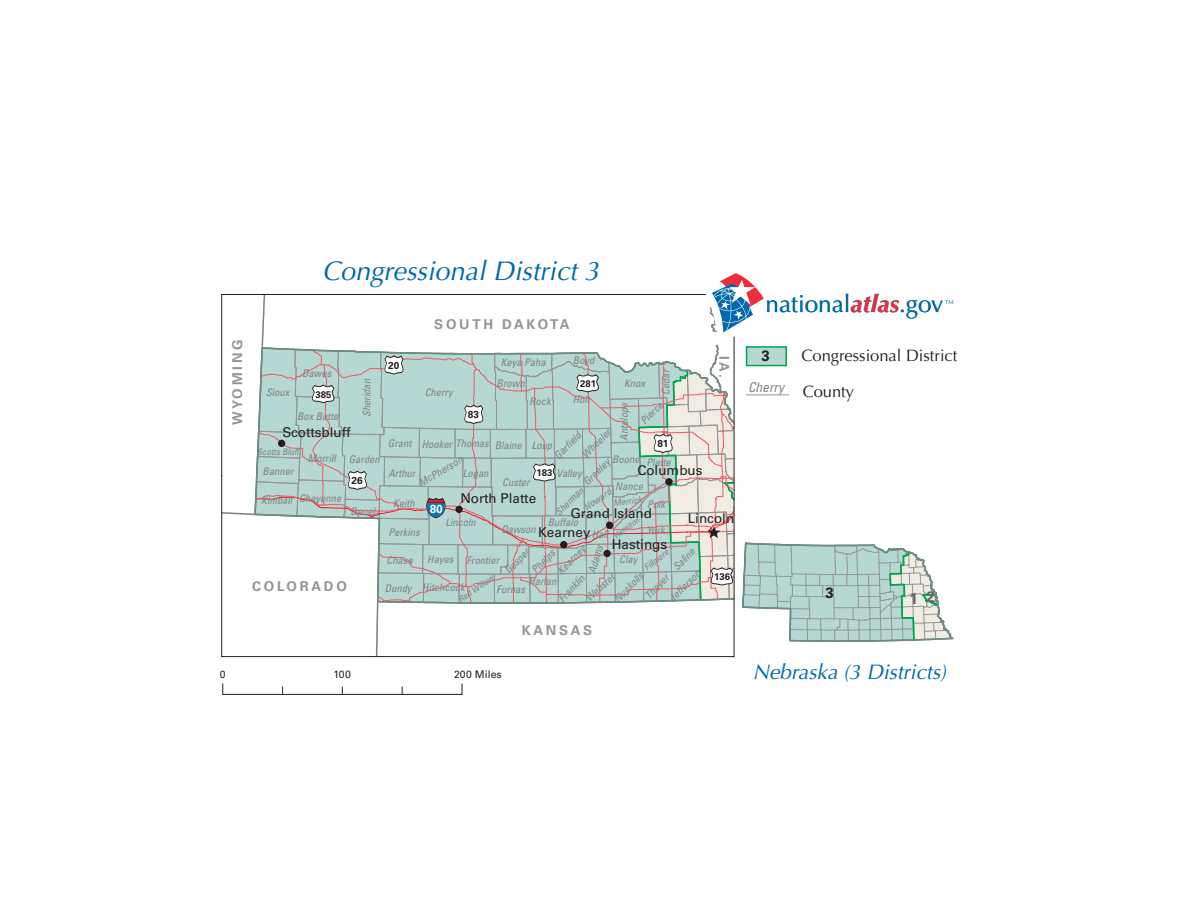
<style>
.page{position:relative;width:1188px;height:918px;background:#fff}
.page>*{position:absolute;margin:0;border:0;box-sizing:border-box;transform-origin:0 0}
.t1{font:italic 27px "Optima";color:#0068ab}
.t2{font:24.3px "Optima";color:#0068ab}
.t3{font:italic 21px "Optima";color:#0068ab}
.t4{font:16.5px/36.2px "Optima";color:#231f20}
.t5{font:700 15px "Univers";color:#231f20}
.t6{font:700 15px "Univers";color:#636366}
.t7{font:13.5px "Univers";color:#231f20}
.t8{font:700 13.5px "Univers";letter-spacing:.2em;color:#939598}
.t9{font:italic condensed 13.5px "Univers";color:#808285}
.t10{font:700 11.7px "Univers";color:#fff}
.t11{font:italic condensed 10.5px "Univers";color:#808285}
.t12{font:10.5px "Univers";color:#231f20}
.t13{font:700 10.05px "Univers";color:#231f20}
.t14{font:italic condensed 9.75px "Univers";color:#808285}
.t15{font:700 9.6px "Univers";color:#231f20}
.t16{font:italic condensed 9px "Univers";color:#808285}
.t17{font:italic condensed 8.25px "Univers";color:#808285}
.t18{font:5.7px "Optima";color:#0068ab}
.s1{font-weight:700;font-style:italic}
</style>
<div class="page">
<svg style="left:222px;top:683px;width:241px;height:12px"></svg>
<svg style="left:222px;top:273px;width:732px;height:384px"></svg>
<p class="t1" style="left:322px;top:255px;width:279px">Congressional District 3</p>
<p class="t8" style="left:230px;top:425px;width:87px;rotate:-90deg">WYOMING</p>
<p class="t8" style="left:434px;top:316px;width:137px">SOUTH DAKOTA</p>
<p class="t11" style="left:573px;top:354px;width:23px">Boyd</p>
<p class="t8" style="left:732px;top:356px;width:24px;rotate:90deg">IA.</p>
<p class="t11" style="left:501px;top:356px;width:46px">Keya Paha</p>
<p class="t13" style="left:388px;top:360px;width:13px">20</p>
<p class="t11" style="left:659px;top:395px;width:28px;rotate:-90deg">Cedar</p>
<p class="t11" style="left:302px;top:367px;width:31px">Dawes</p>
<p class="t11" style="left:360px;top:417px;width:40px;rotate:-90deg">Sheridan</p>
<p class="t11" style="left:497px;top:377px;width:29px">Brown</p>
<p class="t11" style="left:624px;top:377px;width:22px">Knox</p>
<p class="t15" style="left:580px;top:378px;width:18px">281</p>
<p class="t11" style="left:425px;top:386px;width:29px">Cherry</p>
<p class="t11" style="left:266px;top:386px;width:25px">Sioux</p>
<p class="t15" style="left:316px;top:389px;width:18px">385</p>
<p class="t11" style="left:573px;top:393px;width:18px">Holt</p>
<p class="t11" style="left:530px;top:395px;width:22px">Rock</p>
<p class="t11" style="left:637px;top:418px;width:29px;rotate:-45deg">Pierce</p>
<p class="t11" style="left:617px;top:441px;width:40px;rotate:-90deg">Antelope</p>
<p class="t13" style="left:468px;top:409px;width:13px">83</p>
<p class="t11" style="left:297px;top:410px;width:43px">Box Butte</p>
<p class="t7" style="left:282px;top:424px;width:70px">Scottsbluff</p>
<p class="t11" style="left:579px;top:451px;width:38px;rotate:-45deg">Wheeler</p>
<p class="t11" style="left:551px;top:452px;width:35px;rotate:-45deg">Garfield</p>
<p class="t11" style="left:388px;top:437px;width:25px">Grant</p>
<p class="t11" style="left:422px;top:437px;width:69px">Hooker Thomas</p>
<p class="t13" style="left:657px;top:438px;width:13px">81</p>
<p class="t11" style="left:495px;top:438px;width:59px">Blaine Loup</p>
<p class="t16" style="left:257px;top:447px;width:44px">Scotts Bluff</p>
<p class="t11" style="left:308px;top:452px;width:29px">Morrill</p>
<p class="t11" style="left:349px;top:453px;width:32px">Garden</p>
<p class="t11" style="left:612px;top:453px;width:29px">Boone</p>
<p class="t11" style="left:416px;top:478px;width:50px;rotate:-31deg">McPherson</p>
<p class="t11" style="left:646px;top:455px;width:26px">Platte</p>
<p class="t11" style="left:581px;top:479px;width:34px;rotate:-45deg">Greeley</p>
<p class="t7" style="left:637px;top:462px;width:67px">Columbus</p>
<p class="t11" style="left:263px;top:465px;width:32px">Banner</p>
<p class="t15" style="left:537px;top:467px;width:17px">183</p>
<p class="t11" style="left:389px;top:467px;width:28px">Arthur</p>
<p class="t11" style="left:557px;top:467px;width:27px">Valley</p>
<p class="t11" style="left:463px;top:467px;width:27px">Logan</p>
<p class="t13" style="left:352px;top:475px;width:13px">26</p>
<p class="t11" style="left:502px;top:475px;width:29px">Custer</p>
<p class="t11" style="left:615px;top:480px;width:30px">Nance</p>
<p class="t14" style="left:581px;top:503px;width:32px;rotate:-34deg">Howard</p>
<p class="t14" style="left:553px;top:509px;width:37px;rotate:-45deg">Sherman</p>
<p class="t7" style="left:460px;top:490px;width:77px">North Platte</p>
<p class="t11" style="left:299px;top:491px;width:43px">Cheyenne</p>
<p class="t16" style="left:613px;top:497px;width:30px;rotate:-7deg">Merrick</p>
<p class="t11" style="left:261px;top:493px;width:32px">Kimball</p>
<p class="t11" style="left:393px;top:497px;width:23px">Keith</p>
<p class="t11" style="left:647px;top:498px;width:20px">Polk</p>
<p class="t10" style="left:430px;top:502px;width:15px">80</p>
<p class="t7" style="left:570px;top:505px;width:83px">Grand Island</p>
<p class="t11" style="left:351px;top:505px;width:26px">Deuel</p>
<p class="t7" style="left:688px;top:511px;width:48px">Lincoln</p>
<p class="t17" style="left:612px;top:532px;width:31px;rotate:-36deg">Hamilton</p>
<p class="t11" style="left:445px;top:515px;width:32px">Lincoln</p>
<p class="t11" style="left:548px;top:516px;width:32px">Buffalo</p>
<p class="t11" style="left:501px;top:522px;width:36px">Dawson</p>
<p class="t11" style="left:647px;top:523px;width:19px">York</p>
<p class="t7" style="left:538px;top:525px;width:54px">Kearney</p>
<p class="t11" style="left:388px;top:526px;width:33px">Perkins</p>
<p class="t11" style="left:592px;top:528px;width:18px">Hall</p>
<p class="t7" style="left:612px;top:536px;width:57px">Hastings</p>
<p class="t11" style="left:529px;top:567px;width:30px;rotate:-45deg">Phelps</p>
<p class="t11" style="left:585px;top:571px;width:31px;rotate:-74deg">Adams</p>
<p class="t11" style="left:554px;top:567px;width:36px;rotate:-45deg">Kearney</p>
<p class="t11" style="left:502px;top:567px;width:32px;rotate:-45deg">Gosper</p>
<p class="t11" style="left:670px;top:564px;width:28px;rotate:-45deg">Saline</p>
<p class="t16" style="left:642px;top:564px;width:30px;rotate:-38deg">Fillmore</p>
<p class="t11" style="left:427px;top:552px;width:28px">Hayes</p>
<p class="t11" style="left:467px;top:553px;width:34px">Frontier</p>
<p class="t11" style="left:619px;top:553px;width:20px">Clay</p>
<p class="t11" style="left:387px;top:553px;width:28px">Chase</p>
<p class="t11" style="left:666px;top:595px;width:42px;rotate:-45deg">Jefferson</p>
<p class="t11" style="left:611px;top:595px;width:38px;rotate:-45deg">Nuckolls</p>
<p class="t11" style="left:582px;top:594px;width:37px;rotate:-42deg">Webster</p>
<p class="t15" style="left:714px;top:571px;width:18px">136</p>
<p class="t11" style="left:642px;top:592px;width:31px;rotate:-45deg">Thayer</p>
<p class="t11" style="left:556px;top:596px;width:35px;rotate:-47deg">Franklin</p>
<p class="t16" style="left:456px;top:596px;width:42px;rotate:-35deg">Red Willow</p>
<p class="t11" style="left:528px;top:574px;width:29px">Harlan</p>
<p class="t8" style="left:252px;top:578px;width:96px">COLORADO</p>
<p class="t11" style="left:422px;top:580px;width:44px">Hitchcock</p>
<p class="t11" style="left:385px;top:582px;width:28px">Dundy</p>
<p class="t11" style="left:497px;top:583px;width:30px">Furnas</p>
<p class="t8" style="left:522px;top:622px;width:72px">KANSAS</p>
<p class="t12" style="left:220px;top:668px;width:7px">0</p>
<p class="t12" style="left:334px;top:668px;width:19px">100</p>
<p class="t12" style="left:454px;top:668px;width:49px">200 Miles</p>
<p class="t2" style="left:766px;top:289px;width:179px">national<span class="s1">atlas</span>.gov</p>
<p class="t18" style="left:945px;top:299px;width:10px">TM</p>
<p class="t5" style="left:762px;top:347px;width:10px">3</p>
<p class="t9" style="left:748px;top:378px;width:37px">Cherry</p>
<p class="t4" style="left:802px;top:338px;width:157px">Congressional District<br>County</p>
<p class="t5" style="left:826px;top:584px;width:10px">3</p>
<p class="t6" style="left:910px;top:589px;width:27px">1 2</p>
<p class="t3" style="left:753px;top:660px;width:195px">Nebraska (3 Districts)</p>
</div>
